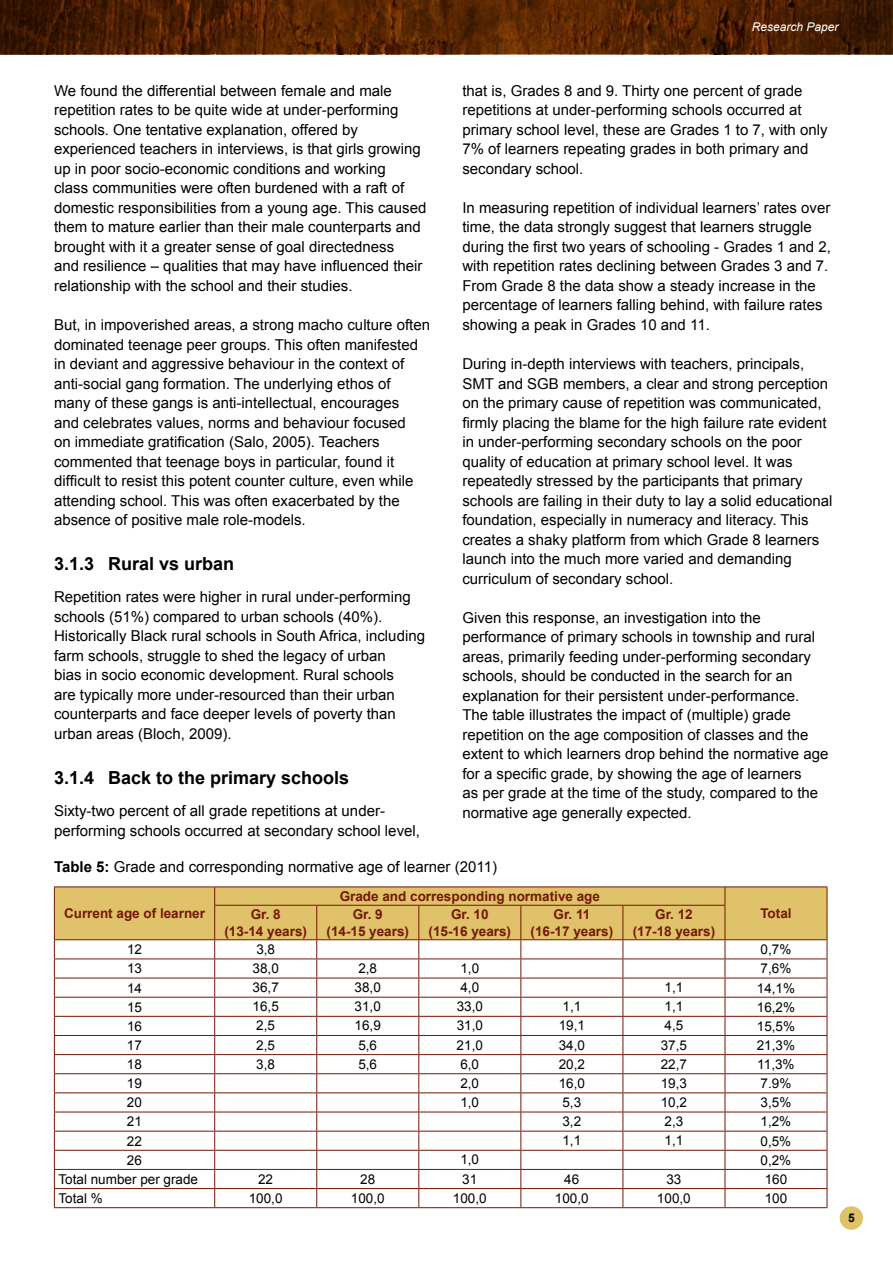
<style>
.page{position:relative;width:893px;height:1263px;background:#fff}
.page>*{position:absolute;margin:0;border:0;box-sizing:border-box;transform-origin:0 0}
.t1{font:700 18px "Arial";color:#000}
.t2{font:15px/19.5px "Arial";color:#000}
.t3{font:13.5px "Arial";color:#000}
.t4{font:700 13.5px/16.2px "Arial";color:#731805;text-align:center}
.t5{font:italic 12px "Arial";color:#fff}
.t6{font:700 12px "Arial";color:#000}
.s1{font-weight:700}
</style>
<div class="page">
<svg style="left:0;top:0;width:893px;height:54px;background:#4f2102"></svg>
<div style="left:840px;top:1206px;width:23px;height:24px;background:#dfc26a;border-radius:50%"></div>
<hr style="left:54px;top:886px;width:161px;height:1px;background:#731805">
<hr style="left:215px;top:886px;width:102px;height:1px;background:#731805">
<hr style="left:317px;top:886px;width:102px;height:1px;background:#731805">
<hr style="left:419px;top:886px;width:102px;height:1px;background:#731805">
<hr style="left:521px;top:886px;width:102px;height:1px;background:#731805">
<hr style="left:623px;top:886px;width:102px;height:1px;background:#731805">
<hr style="left:725px;top:886px;width:102px;height:1px;background:#731805">
<svg style="left:54px;top:887px;width:774px;height:320px"></svg>
<hr style="left:54px;top:1207px;width:161px;height:1px;background:#731805">
<hr style="left:215px;top:1207px;width:102px;height:1px;background:#731805">
<hr style="left:317px;top:1207px;width:102px;height:1px;background:#731805">
<hr style="left:419px;top:1207px;width:102px;height:1px;background:#731805">
<hr style="left:521px;top:1207px;width:102px;height:1px;background:#731805">
<hr style="left:623px;top:1207px;width:102px;height:1px;background:#731805">
<hr style="left:725px;top:1207px;width:102px;height:1px;background:#731805">
<p class="t5" style="left:752px;top:19px;width:88px">Research Paper</p>
<p class="t2" style="left:462px;top:81px;width:367px">that is, Grades 8 and 9. Thirty one percent of grade repetitions at under-performing schools occurred at primary school level, these are Grades 1 to 7, with only 7% of learners repeating grades in both primary and secondary school.</p>
<p class="t2" style="left:462px;top:198px;width:370px">In measuring repetition of individual learners’ rates over time, the data strongly suggest that learners struggle during the first two years of schooling - Grades 1 and 2, with repetition rates declining between Grades 3 and 7.<br>From Grade 8 the data show a steady increase in the percentage of learners falling behind, with failure rates showing a peak in Grades 10 and 11.</p>
<p class="t2" style="left:462px;top:354px;width:372px">During in-depth interviews with teachers, principals, SMT and SGB members, a clear and strong perception on the primary cause of repetition was communicated, firmly placing the blame for the high failure rate evident in under-performing secondary schools on the poor quality of education at primary school level. It was repeatedly stressed by the participants that primary schools are failing in their duty to lay a solid educational foundation, especially in numeracy and literacy. This creates a shaky platform from which Grade 8 learners launch into the much more varied and demanding curriculum of secondary school.</p>
<p class="t2" style="left:462px;top:608px;width:368px">Given this response, an investigation into the performance of primary schools in township and rural areas, primarily feeding under-performing secondary schools, should be conducted in the search for an explanation for their persistent under-performance.<br>The table illustrates the impact of (multiple) grade repetition on the age composition of classes and the extent to which learners drop behind the normative age for a specific grade, by showing the age of learners<br>as per grade at the time of the study, compared to the normative age generally expected.</p>
<p class="t2" style="left:54px;top:857px;width:445px"><span class="s1">Table 5:</span> Grade and corresponding normative age of learner (2011)</p>
<p class="t4" style="left:64px;top:906px;width:143px">Current age of learner</p>
<p class="t2" style="left:54px;top:81px;width:374px">We found the differential between female and male repetition rates to be quite wide at under-performing schools. One tentative explanation, offered by experienced teachers in interviews, is that girls growing up in poor socio-economic conditions and working<br>class communities were often burdened with a raft of domestic responsibilities from a young age. This caused them to mature earlier than their male counterparts and brought with it a greater sense of goal directedness<br>and resilience – qualities that may have influenced their relationship with the school and their studies.</p>
<p class="t2" style="left:54px;top:315px;width:378px">But, in impoverished areas, a strong macho culture often dominated teenage peer groups. This often manifested in deviant and aggressive behaviour in the context of anti-social gang formation. The underlying ethos of many of these gangs is anti-intellectual, encourages<br>and celebrates values, norms and behaviour focused<br>on immediate gratification (Salo, 2005). Teachers commented that teenage boys in particular, found it difficult to resist this potent counter culture, even while attending school. This was often exacerbated by the absence of positive male role-models.</p>
<p class="t1" style="left:54px;top:552px;width:182px">3.1.3 Rural vs urban</p>
<p class="t2" style="left:54px;top:587px;width:372px">Repetition rates were higher in rural under-performing schools (51%) compared to urban schools (40%).<br>Historically Black rural schools in South Africa, including farm schools, struggle to shed the legacy of urban<br>bias in socio economic development. Rural schools<br>are typically more under-resourced than their urban counterparts and face deeper levels of poverty than urban areas (Bloch, 2009).</p>
<p class="t1" style="left:54px;top:765px;width:297px">3.1.4 Back to the primary schools</p>
<p class="t2" style="left:54px;top:801px;width:367px">Sixty-two percent of all grade repetitions at under&shy;performing schools occurred at secondary school level,</p>
<p class="t4" style="left:340px;top:888px;width:262px">Grade and corresponding normative age</p>
<p class="t4" style="left:251px;top:907px;width:32px">Gr. 8</p>
<p class="t4" style="left:760px;top:906px;width:33px">Total</p>
<p class="t4" style="left:224px;top:923px;width:84px">(13-14 years)</p>
<p class="t4" style="left:326px;top:907px;width:84px">Gr. 9<br>(14-15 years)</p>
<p class="t4" style="left:429px;top:907px;width:84px">Gr. 10<br>(15-16 years)</p>
<p class="t4" style="left:531px;top:907px;width:84px">Gr. 11<br>(16-17 years)</p>
<p class="t4" style="left:633px;top:907px;width:84px">Gr. 12<br>(17-18 years)</p>
<p class="t3" style="left:127px;top:941px;width:17px">12</p>
<p class="t3" style="left:256px;top:940px;width:20px">3,8</p>
<p class="t3" style="left:761px;top:941px;width:32px">0,7%</p>
<p class="t3" style="left:127px;top:960px;width:17px">13</p>
<p class="t3" style="left:253px;top:959px;width:28px">38,0</p>
<p class="t3" style="left:358px;top:959px;width:20px">2,8</p>
<p class="t3" style="left:460px;top:959px;width:20px">1,0</p>
<p class="t3" style="left:761px;top:960px;width:32px">7,6%</p>
<p class="t3" style="left:127px;top:979px;width:17px">14</p>
<p class="t3" style="left:253px;top:978px;width:28px">36,7</p>
<p class="t3" style="left:355px;top:978px;width:28px">38,0</p>
<p class="t3" style="left:460px;top:978px;width:20px">4,0</p>
<p class="t3" style="left:665px;top:978px;width:20px">1,1</p>
<p class="t3" style="left:757px;top:979px;width:40px">14,1%</p>
<p class="t3" style="left:127px;top:998px;width:17px">15</p>
<p class="t3" style="left:253px;top:998px;width:28px">16,5</p>
<p class="t3" style="left:355px;top:998px;width:28px">31,0</p>
<p class="t3" style="left:457px;top:998px;width:28px">33,0</p>
<p class="t3" style="left:562px;top:998px;width:20px">1,1</p>
<p class="t3" style="left:664px;top:998px;width:20px">1,1</p>
<p class="t3" style="left:757px;top:998px;width:40px">16,2%</p>
<p class="t3" style="left:127px;top:1017px;width:17px">16</p>
<p class="t3" style="left:256px;top:1017px;width:20px">2,5</p>
<p class="t3" style="left:355px;top:1017px;width:28px">16,9</p>
<p class="t3" style="left:457px;top:1017px;width:28px">31,0</p>
<p class="t3" style="left:559px;top:1017px;width:28px">19,1</p>
<p class="t3" style="left:664px;top:1017px;width:20px">4,5</p>
<p class="t3" style="left:757px;top:1017px;width:40px">15,5%</p>
<p class="t3" style="left:127px;top:1036px;width:17px">17</p>
<p class="t3" style="left:256px;top:1036px;width:20px">2,5</p>
<p class="t3" style="left:358px;top:1036px;width:20px">5,6</p>
<p class="t3" style="left:457px;top:1036px;width:28px">21,0</p>
<p class="t3" style="left:559px;top:1036px;width:28px">34,0</p>
<p class="t3" style="left:661px;top:1036px;width:28px">37,5</p>
<p class="t3" style="left:757px;top:1036px;width:40px">21,3%</p>
<p class="t3" style="left:127px;top:1055px;width:17px">18</p>
<p class="t3" style="left:256px;top:1055px;width:20px">3,8</p>
<p class="t3" style="left:358px;top:1055px;width:20px">5,6</p>
<p class="t3" style="left:460px;top:1055px;width:20px">6,0</p>
<p class="t3" style="left:559px;top:1055px;width:28px">20,2</p>
<p class="t3" style="left:661px;top:1055px;width:28px">22,7</p>
<p class="t3" style="left:757px;top:1055px;width:39px">11,3%</p>
<p class="t3" style="left:127px;top:1074px;width:17px">19</p>
<p class="t3" style="left:460px;top:1074px;width:20px">2,0</p>
<p class="t3" style="left:559px;top:1074px;width:28px">16,0</p>
<p class="t3" style="left:661px;top:1074px;width:28px">19,3</p>
<p class="t3" style="left:761px;top:1074px;width:32px">7.9%</p>
<p class="t3" style="left:127px;top:1094px;width:17px">20</p>
<p class="t3" style="left:460px;top:1093px;width:20px">1,0</p>
<p class="t3" style="left:562px;top:1093px;width:20px">5,3</p>
<p class="t3" style="left:661px;top:1093px;width:28px">10,2</p>
<p class="t3" style="left:761px;top:1094px;width:32px">3,5%</p>
<p class="t3" style="left:127px;top:1113px;width:17px">21</p>
<p class="t3" style="left:562px;top:1112px;width:20px">3,2</p>
<p class="t3" style="left:664px;top:1112px;width:20px">2,3</p>
<p class="t3" style="left:760px;top:1113px;width:32px">1,2%</p>
<p class="t3" style="left:127px;top:1132px;width:17px">22</p>
<p class="t3" style="left:562px;top:1131px;width:20px">1,1</p>
<p class="t3" style="left:664px;top:1131px;width:20px">1,1</p>
<p class="t3" style="left:760px;top:1132px;width:32px">0,5%</p>
<p class="t3" style="left:127px;top:1151px;width:17px">26</p>
<p class="t3" style="left:460px;top:1151px;width:20px">1,0</p>
<p class="t3" style="left:760px;top:1151px;width:32px">0,2%</p>
<p class="t3" style="left:59px;top:1170px;width:141px">Total number per grade</p>
<p class="t3" style="left:258px;top:1170px;width:17px">22</p>
<p class="t3" style="left:360px;top:1170px;width:17px">28</p>
<p class="t3" style="left:462px;top:1170px;width:17px">31</p>
<p class="t3" style="left:564px;top:1170px;width:17px">46</p>
<p class="t3" style="left:666px;top:1170px;width:17px">33</p>
<p class="t3" style="left:765px;top:1170px;width:24px">160</p>
<p class="t3" style="left:59px;top:1189px;width:46px">Total %</p>
<p class="t3" style="left:249px;top:1189px;width:35px">100,0</p>
<p class="t3" style="left:351px;top:1189px;width:35px">100,0</p>
<p class="t3" style="left:453px;top:1189px;width:35px">100,0</p>
<p class="t3" style="left:555px;top:1189px;width:35px">100,0</p>
<p class="t3" style="left:657px;top:1189px;width:35px">100,0</p>
<p class="t3" style="left:765px;top:1189px;width:24px">100</p>
<p class="t6" style="left:848px;top:1210px;width:8px">5</p>
</div>
